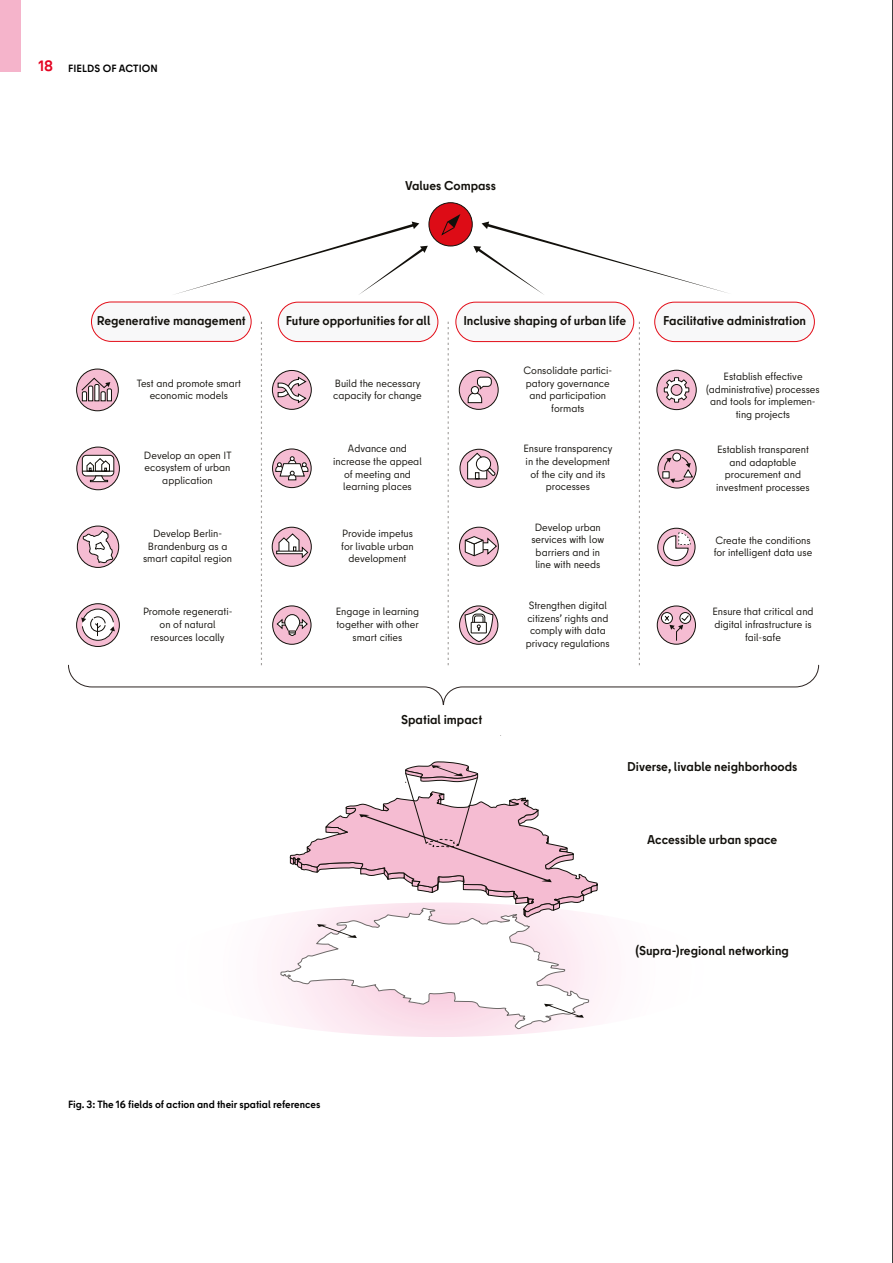
<style>
.page{position:relative;width:893px;height:1263px;background:#fff}
.page>*{position:absolute;margin:0;border:0;box-sizing:border-box;transform-origin:0 0}
.t1{font:700 12.75px "Berlin Type";color:#12100b}
.t2{font:10.5px/12.6px "Berlin Type";color:#12100b;text-align:center}
.t3{font:700 10.5px "Berlin Type";color:#000}
.s1{font-size:15px;color:#e40422}
</style>
<div class="page">
<div style="left:0;top:0;width:21px;height:72px;background:#f5b4cb"></div>
<div style="left:429px;top:203px;width:43px;height:43px;background:#dd0c16;border-radius:50%"></div>
<div style="left:429px;top:202px;width:44px;height:44px;border:1px solid #12100b;border-radius:50%"></div>
<svg style="left:441px;top:214px;width:19px;height:22px"></svg>
<div style="left:91px;top:302px;width:160px;height:39px;background:#f8f8f9;border-radius:20px"></div>
<div style="left:91px;top:302px;width:161px;height:40px;border:1px solid #e30d18;border-radius:20px"></div>
<div style="left:278px;top:302px;width:160px;height:40px;background:#f8f8f9;border-radius:20px"></div>
<div style="left:278px;top:302px;width:160px;height:40px;border:1px solid #e30d18;border-radius:20px"></div>
<div style="left:456px;top:302px;width:178px;height:40px;background:#f8f8f9;border-radius:20px"></div>
<div style="left:455px;top:302px;width:179px;height:40px;border:1px solid #e30d18;border-radius:20px"></div>
<div style="left:655px;top:302px;width:159px;height:40px;background:#f8f8f9;border-radius:20px"></div>
<div style="left:654px;top:302px;width:161px;height:40px;border:1px solid #e30d18;border-radius:20px"></div>
<svg style="left:176px;top:222px;width:252px;height:73px"></svg>
<svg style="left:473px;top:221px;width:254px;height:74px"></svg>
<svg style="left:68px;top:322px;width:751px;height:383px"></svg>
<svg style="left:280px;top:761px;width:317px;height:269px"></svg>
<hr style="left:892px;top:0;width:1px;height:1263px;background:#000">
<p class="t3" style="left:38px;top:61px;width:42px"><span class="s1">18</span> Fields</p>
<p class="t3" style="left:103px;top:61px;width:24px">of action</p>
<p class="t1" style="left:405px;top:178px;width:92px">Values Compass</p>
<p class="t1" style="left:97px;top:312px;width:151px">Regenerative management</p>
<p class="t1" style="left:286px;top:312px;width:146px">Future opportunities for all</p>
<p class="t2" style="left:137px;top:377px;width:106px">Test and promote smart economic models</p>
<p class="t2" style="left:144px;top:449px;width:89px">Develop an open IT ecosystem of urban application</p>
<p class="t2" style="left:143px;top:527px;width:91px">Develop Berlin-<br>Brandenburg as a smart capital region</p>
<p class="t2" style="left:143px;top:606px;width:91px">Promote regenerati&shy;on of natural resources locally</p>
<p class="t2" style="left:333px;top:377px;width:90px;text-align:left">Build the necessary capacity for change</p>
<p class="t2" style="left:333px;top:442px;width:90px">Advance and increase the appeal of meeting and learning places</p>
<p class="t2" style="left:341px;top:527px;width:74px">Provide impetus for livable urban development</p>
<p class="t2" style="left:336px;top:605px;width:85px">Engage in learning together with other smart cities</p>
<p class="t1" style="left:463px;top:312px;width:164px">Inclusive shaping of urban life</p>
<p class="t1" style="left:663px;top:312px;width:145px">Facilitative administration</p>
<p class="t2" style="left:523px;top:364px;width:90px">Consolidate partici&shy;patory governance and participation formats</p>
<p class="t2" style="left:523px;top:442px;width:91px">Ensure transparency in the development of the city and its processes</p>
<p class="t2" style="left:531px;top:521px;width:74px">Develop urban services with low barriers and in line with needs</p>
<p class="t2" style="left:526px;top:599px;width:85px">Strengthen digital citizens’ rights and comply with data privacy regulations</p>
<p class="t2" style="left:706px;top:370px;width:115px">Establish effective (administrative) processes and tools for implemen&shy;ting projects</p>
<p class="t2" style="left:716px;top:443px;width:95px">Establish transparent and adaptable procurement and investment processes</p>
<p class="t2" style="left:714px;top:534px;width:100px;text-align:left">Create the conditions for intelligent data use</p>
<p class="t2" style="left:712px;top:605px;width:103px">Ensure that critical and digital infrastructure is fail-safe</p>
<p class="t1" style="left:401px;top:711px;width:83px">Spatial impact</p>
<p class="t3" style="left:68px;top:1098px;width:254px">Fig. 3: The 16 fields of action and their spatial references</p>
<p class="t1" style="left:627px;top:758px;width:172px">Diverse, livable neighborhoods</p>
<p class="t1" style="left:647px;top:831px;width:132px">Accessible urban space</p>
<p class="t1" style="left:636px;top:943px;width:155px">(Supra-)regional networking</p>
</div>
